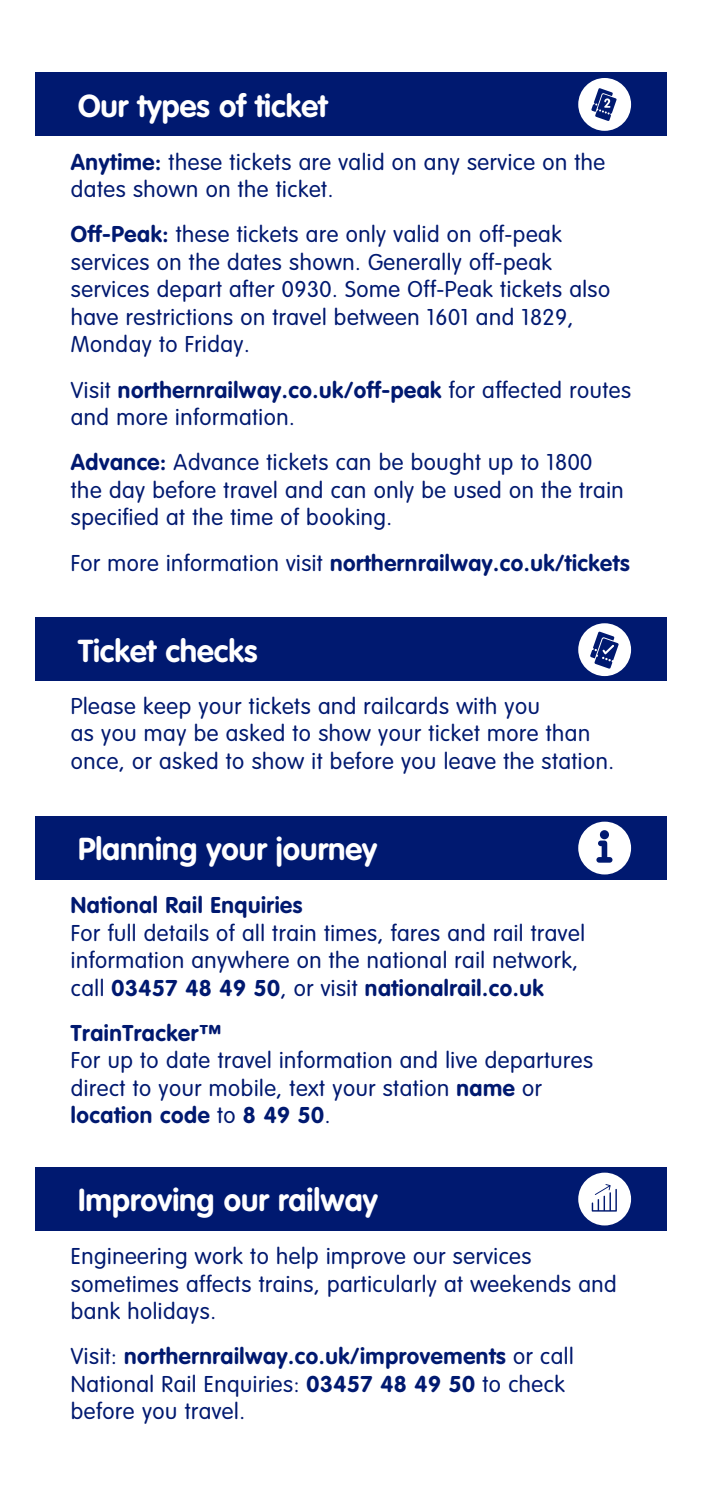
<style>
.page{position:relative;width:702px;height:1489px;background:#fff}
.page>*{position:absolute;margin:0;border:0;box-sizing:border-box;transform-origin:0 0}
.t1{font:700 31.25px "VAG Rounded";color:#fff}
.t2{font:300 22.5px/27.5px "VAG Rounded";letter-spacing:.025em;color:#001970}
.t3{font:700 22.5px "VAG Rounded";letter-spacing:.025em;color:#001970}
.s1{font-weight:700}
.s2{font-weight:300}
</style>
<div class="page">
<div style="left:35px;top:72px;width:631px;height:64px;background:#001970"></div>
<div style="left:578px;top:78px;width:53px;height:53px;background:#fff;border-radius:50%"></div>
<svg style="left:591px;top:88px;width:25px;height:33px"></svg>
<div style="left:35px;top:617px;width:631px;height:64px;background:#001970"></div>
<div style="left:578px;top:623px;width:53px;height:53px;background:#fff;border-radius:50%"></div>
<svg style="left:590px;top:631px;width:28px;height:37px"></svg>
<div style="left:35px;top:815px;width:631px;height:64px;background:#001970"></div>
<div style="left:578px;top:821px;width:53px;height:53px;background:#fff;border-radius:50%"></div>
<svg style="left:596px;top:840px;width:16px;height:22px"></svg>
<div style="left:600px;top:830px;width:9px;height:9px;background:#001970;border-radius:50%"></div>
<div style="left:35px;top:1166px;width:631px;height:64px;background:#001970"></div>
<div style="left:578px;top:1172px;width:53px;height:53px;background:#fff;border-radius:50%"></div>
<svg style="left:591px;top:1184px;width:26px;height:27px"></svg>
<h1 class="t1" style="left:78px;top:87px;width:251px">Our types of ticket</h1>
<p class="t2" style="left:71px;top:148px;width:536px"><span class="s1">Anytime:</span> these tickets are valid on any service on the dates shown on the ticket.</p>
<p class="t2" style="left:71px;top:220px;width:541px"><span class="s1">Off-Peak:</span> these tickets are only valid on off-peak services on the dates shown. Generally off-peak services depart after 0930. Some Off-Peak tickets also have restrictions on travel between 1601 and 1829, Monday to Friday.</p>
<p class="t2" style="left:71px;top:376px;width:561px">Visit <span class="s1">northernrailway.co.uk/off-peak</span> for affected routes and more information.</p>
<p class="t2" style="left:71px;top:448px;width:554px"><span class="s1">Advance:</span> Advance tickets can be bought up to 1800 the day before travel and can only be used on the train specified at the time of booking.</p>
<p class="t3" style="left:71px;top:549px;width:560px"><span class="s2">For more information visit</span> northernrailway.co.uk/tickets</p>
<h1 class="t1" style="left:78px;top:632px;width:181px">Ticket checks</h1>
<p class="t2" style="left:71px;top:692px;width:544px">Please keep your tickets and railcards with you<br>as you may be asked to show your ticket more than once, or asked to show it before you leave the station.</p>
<h1 class="t1" style="left:78px;top:830px;width:301px">Planning your journey</h1>
<p class="t3" style="left:71px;top:892px;width:233px">National Rail Enquiries</p>
<p class="t2" style="left:71px;top:918px;width:515px">For full details of all train times, fares and rail travel information anywhere on the national rail network, call <span class="s1">03457 48 49 50</span>, or visit <span class="s1">nationalrail.co.uk</span></p>
<p class="t3" style="left:71px;top:1019px;width:152px">TrainTracker™</p>
<p class="t2" style="left:71px;top:1046px;width:523px">For up to date travel information and live departures direct to your mobile, text your station <span class="s1">name</span> or <span class="s1">location code</span> to <span class="s1">8 49 50</span>.</p>
<h1 class="t1" style="left:78px;top:1181px;width:301px">Improving our railway</h1>
<p class="t2" style="left:71px;top:1242px;width:547px">Engineering work to help improve our services sometimes affects trains, particularly at weekends and bank holidays.</p>
<p class="t2" style="left:71px;top:1342px;width:504px">Visit: <span class="s1">northernrailway.co.uk/improvements</span> or call<br>National Rail Enquiries: <span class="s1">03457 48 49 50</span> to check before you travel.</p>
</div>
